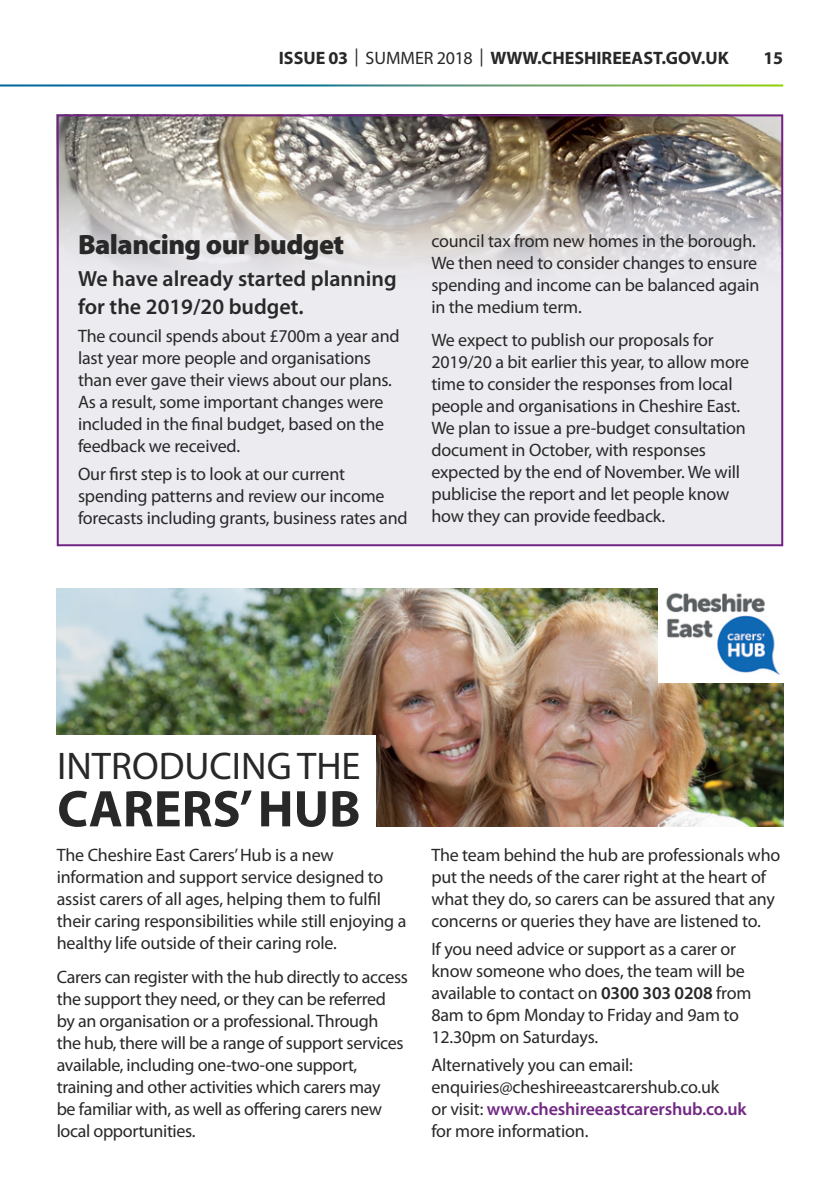
<style>
.page{position:relative;width:840px;height:1191px;background:#fff}
.page>*{position:absolute;margin:0;border:0;box-sizing:border-box;transform-origin:0 0}
.Header_1{font:700 52px "Myriad Pro";color:#292829}
.Header_1-2{font:38.6px "Myriad Pro";color:#292829}
.Header_1-3{font:900 28px "Myriad Pro";letter-spacing:-.02em;color:#292829}
.Body{font:600 22px/28px "Myriad Pro";color:#292829}
.Body-2{font:18px/22px "Myriad Pro";letter-spacing:-.01em;color:#292829}
.t1{font:700 18px "Myriad Pro";color:#292829}
.s1{font-weight:400}
.s2{font-weight:600}
.s3{font-weight:600;color:#722983}
</style>
<div class="page">
<img style="left:56px;top:589px;width:726px;height:237px">
<div style="left:58px;top:114px;width:723px;height:431px;background:#ecebf0"></div>
<img style="left:60px;top:117px;width:719px;height:153px">
<div style="left:44px;top:735px;width:331px;height:99px;background:#fff"></div>
<div style="left:57px;top:114px;width:725px;height:432px;border:2px solid #702382"></div>
<div style="left:658px;top:585px;width:127px;height:98px;background:#fff"></div>
<img style="left:666px;top:592px;width:115px;height:83px">
<p class="t1" style="left:279px;top:46px;width:451px">ISSUE 03 <span class="s1">| SUMMER 2018 |</span> WWW.CHESHIREEAST.GOV.UK</p>
<p class="t1" style="left:763px;top:46px;width:21px">15</p>
<p class="Header_1-3" style="left:78px;top:229px;width:267px">Balancing our budget</p>
<p class="Body" style="left:78px;top:264px;width:320px">We have already started planning for the 2019/20 budget.</p>
<p class="Body-2" style="left:78px;top:325px;width:323px">The council spends about £700m a year and last year more people and organisations than ever gave their views about our plans.<br>As a result, some important changes were included in the final budget, based on the feedback we received.</p>
<p class="Body-2" style="left:78px;top:462px;width:331px">Our first step is to look at our current spending patterns and review our income forecasts including grants, business rates and</p>
<p class="Body-2" style="left:431px;top:229px;width:329px">council tax from new homes in the borough.<br>We then need to consider changes to ensure spending and income can be balanced again in the medium term.</p>
<p class="Body-2" style="left:431px;top:329px;width:319px">We expect to publish our proposals for 2019/20 a bit earlier this year, to allow more time to consider the responses from local people and organisations in Cheshire East.<br>We plan to issue a pre-budget consultation document in October, with responses expected by the end of November. We will publicise the report and let people know how they can provide feedback.</p>
<p class="Header_1-2" style="left:57px;top:742px;width:305px">INTRODUCING THE</p>
<p class="Header_1" style="left:57px;top:775px;width:304px">CARERS’ HUB</p>
<p class="Body-2" style="left:57px;top:843px;width:351px">The Cheshire East Carers’ Hub is a new information and support service designed to assist carers of all ages, helping them to fulfil their caring responsibilities while still enjoying a healthy life outside of their caring role.</p>
<p class="Body-2" style="left:57px;top:965px;width:352px">Carers can register with the hub directly to access the support they need, or they can be referred by an organisation or a professional. Through<br>the hub, there will be a range of support services available, including one-two-one support, training and other activities which carers may<br>be familiar with, as well as offering carers new local opportunities.</p>
<p class="Body-2" style="left:431px;top:843px;width:350px">The team behind the hub are professionals who put the needs of the carer right at the heart of what they do, so carers can be assured that any concerns or queries they have are listened to.</p>
<p class="Body-2" style="left:431px;top:937px;width:321px">If you need advice or support as a carer or know someone who does, the team will be available to contact on <span class="s2">0300 303 0208</span> from 8am to 6pm Monday to Friday and 9am to 12.30pm on Saturdays.</p>
<p class="Body-2" style="left:431px;top:1053px;width:316px">Alternatively you can email: enquiries@cheshireeastcarershub.co.uk<br>or visit: <span class="s3">www.cheshireeastcarershub.co.uk </span>for more information.</p>
</div>
